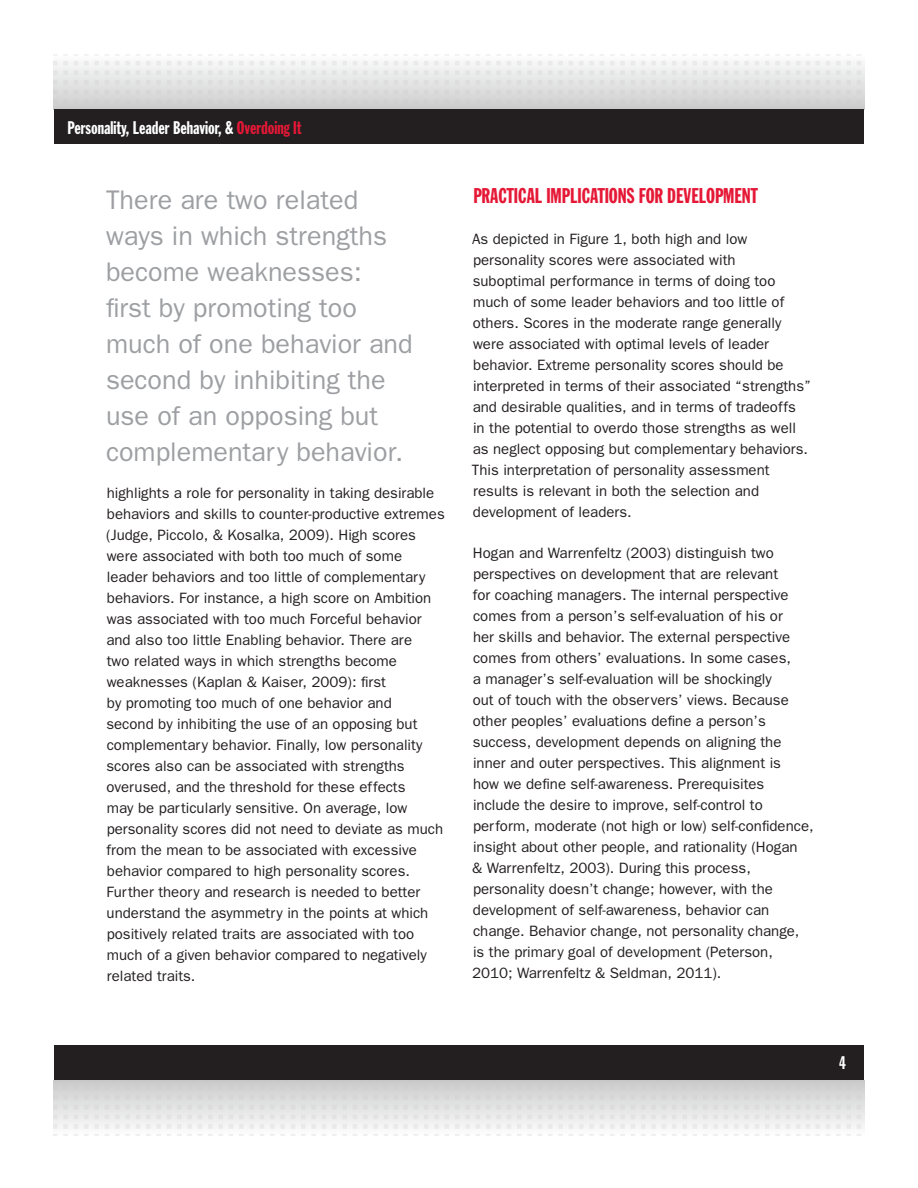
<style>
.page{position:relative;width:918px;height:1188px;background:#fff}
.page>*{position:absolute;margin:0;border:0;box-sizing:border-box;transform-origin:0 0}
.t1{font:27px/36px "Franklin Gothic";color:#9d9fa2}
.t2{font:21px "Franklin Gothic Extra Cond";color:#e51836}
.t3{font:18px "Franklin Gothic Extra Cond";color:#fff}
.t4{font:15px/21px "Franklin Gothic";color:#231f20}
.s1{color:#e51836}
</style>
<div class="page">
<svg style="left:54px;top:1080px;width:810px;height:56px"></svg>
<div style="left:54px;top:1045px;width:810px;height:35px;background:#231f20"></div>
<svg style="left:54px;top:54px;width:810px;height:56px"></svg>
<div style="left:54px;top:110px;width:810px;height:34px;background:#231f20"></div>
<p class="t3" style="left:68px;top:118px;width:236px">Personality, Leader Behavior, &amp; <span class="s1">Overdoing It</span></p>
<p class="t1" style="left:106px;top:182px;width:308px">There are two related ways in which strengths become weaknesses: first by promoting too much of one behavior and second by inhibiting the use of an opposing but complementary behavior.</p>
<p class="t4" style="left:106px;top:482px;width:340px">highlights a role for personality in taking desirable behaviors and skills to counter-productive extremes (Judge, Piccolo, &amp; Kosalka, 2009). High scores were associated with both too much of some leader behaviors and too little of complementary behaviors. For instance, a high score on Ambition was associated with too much Forceful behavior and also too little Enabling behavior. There are<br>two related ways in which strengths become weaknesses (Kaplan &amp; Kaiser, 2009): first<br>by promoting too much of one behavior and<br>second by inhibiting the use of an opposing but complementary behavior. Finally, low personality scores also can be associated with strengths overused, and the threshold for these effects<br>may be particularly sensitive. On average, low personality scores did not need to deviate as much from the mean to be associated with excessive behavior compared to high personality scores.<br>Further theory and research is needed to better understand the asymmetry in the points at which positively related traits are associated with too much of a given behavior compared to negatively related traits.</p>
<p class="t2" style="left:473px;top:184px;width:286px">PRACTICAL IMPLICATIONS FOR DEVELOPMENT</p>
<p class="t4" style="left:472px;top:228px;width:341px">As depicted in Figure 1, both high and low personality scores were associated with<br>suboptimal performance in terms of doing too much of some leader behaviors and too little of others. Scores in the moderate range generally were associated with optimal levels of leader behavior. Extreme personality scores should be interpreted in terms of their associated “strengths” and desirable qualities, and in terms of tradeoffs<br>in the potential to overdo those strengths as well as neglect opposing but complementary behaviors.<br>This interpretation of personality assessment results is relevant in both the selection and development of leaders.</p>
<p class="t4" style="left:472px;top:543px;width:343px">Hogan and Warrenfeltz (2003) distinguish two perspectives on development that are relevant<br>for coaching managers. The internal perspective comes from a person’s self-evaluation of his or<br>her skills and behavior. The external perspective comes from others’ evaluations. In some cases,<br>a manager’s self-evaluation will be shockingly<br>out of touch with the observers’ views. Because other peoples’ evaluations define a person’s success, development depends on aligning the inner and outer perspectives. This alignment is<br>how we define self-awareness. Prerequisites include the desire to improve, self-control to perform, moderate (not high or low) self-confidence, insight about other people, and rationality (Hogan<br>&amp; Warrenfeltz, 2003). During this process, personality doesn’t change; however, with the development of self-awareness, behavior can change. Behavior change, not personality change,<br>is the primary goal of development (Peterson, 2010; Warrenfeltz &amp; Seldman, 2011).</p>
<p class="t3" style="left:839px;top:1053px;width:8px">4</p>
</div>
